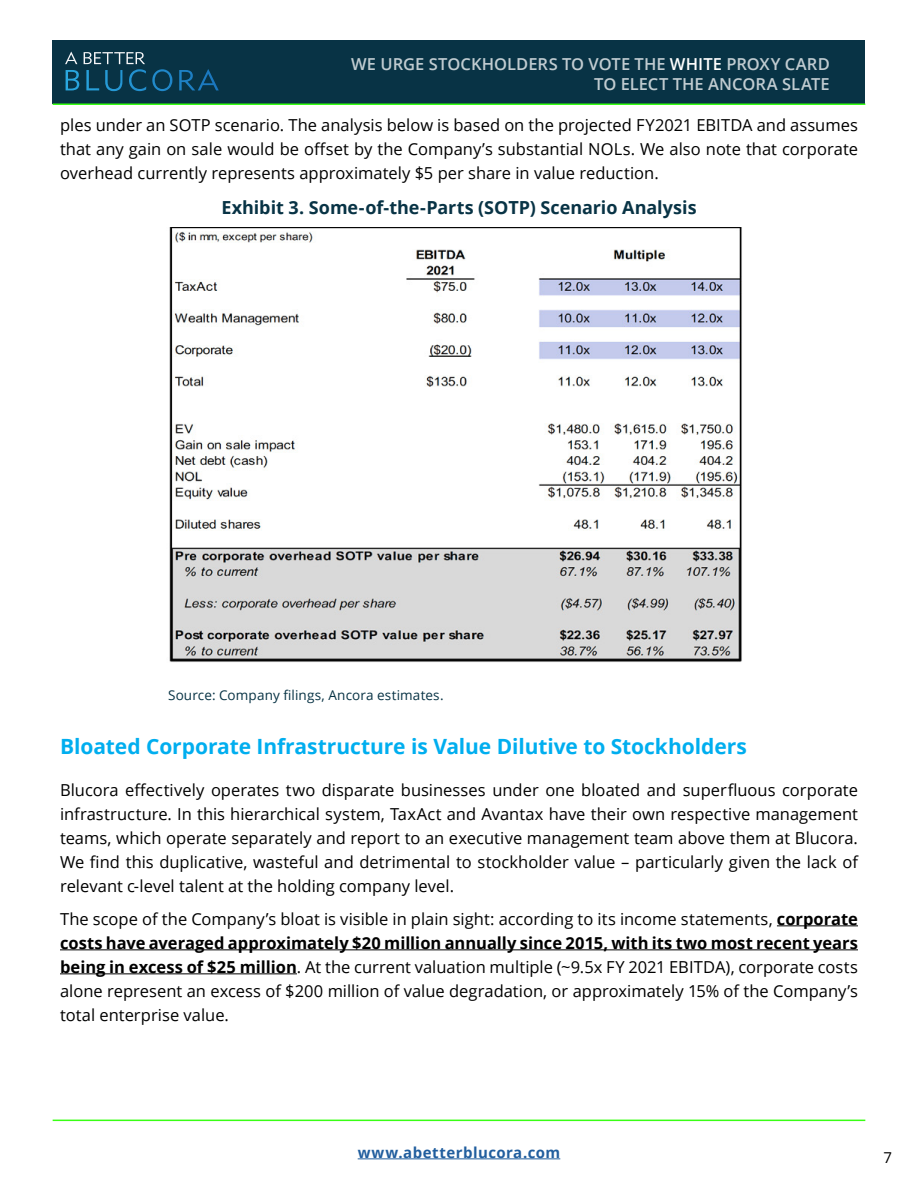
<style>
.page{position:relative;width:918px;height:1188px;background:#fff}
.page>*{position:absolute;margin:0;border:0;box-sizing:border-box;transform-origin:0 0}
.t1{font:700 21px "Open Sans";letter-spacing:-.005em;color:#00aeef}
.t2{font:700 18px "Open Sans";letter-spacing:-.005em;color:#083345}
.t3{font:16.5px/24px "Open Sans";color:#000;text-align:justify}
.t4{font:600 16.5px/19.5px "Open Sans";letter-spacing:.005em;color:#c1ccd1;text-align:right}
.t5{font:700 15px "Open Sans";letter-spacing:.03em;color:#215e9e}
.t6{font:15px "Open Sans";color:#000}
.t7{font:13.5px "Open Sans";letter-spacing:.01em;color:#083345}
.s1{color:#fff}
.s2{font-weight:700}
</style>
<div class="page">
<div style="left:53px;top:40px;width:812px;height:64px;background:#083345"></div>
<svg style="left:152px;top:69px;width:20px;height:22px"></svg>
<svg style="left:179px;top:69px;width:40px;height:21px"></svg>
<svg style="left:65px;top:52px;width:81px;height:39px"></svg>
<hr style="left:53px;top:104px;width:812px;height:1px;background:#39ff14">
<hr style="left:358px;top:1158px;width:202px;height:1px;background:#215e9e">
<hr style="left:53px;top:1120px;width:812px;height:1px;background:#39ff14">
<hr style="left:777px;top:925px;width:81px;height:1px;background:#000">
<hr style="left:60px;top:949px;width:798px;height:1px;background:#000">
<hr style="left:60px;top:973px;width:237px;height:1px;background:#000">
<img style="left:169px;top:227px;width:573px;height:435px">
<p class="t4" style="left:351px;top:54px;width:480px">WE URGE STOCKHOLDERS TO VOTE THE <span class="s1">WHITE</span> PROXY CARD<br>TO ELECT THE ANCORA SLATE</p>
<p class="t3" style="left:60px;top:113px;width:800px">ples under an SOTP scenario. The analysis below is based on the projected FY2021 EBITDA and assumes that any gain on sale would be offset by the Company’s substantial NOLs. We also note that corporate overhead currently represents approximately $5 per share in value reduction.</p>
<p class="t2" style="left:221px;top:195px;width:477px">Exhibit 3. Some-of-the-Parts (SOTP) Scenario Analysis</p>
<p class="t7" style="left:168px;top:686px;width:277px">Source: Company filings, Ancora estimates.</p>
<p class="t1" style="left:60px;top:731px;width:688px">Bloated Corporate Infrastructure is Value Dilutive to Stockholders</p>
<p class="t3" style="left:60px;top:777px;width:800px">Blucora effectively operates two disparate businesses under one bloated and superfluous corporate infrastructure. In this hierarchical system, TaxAct and Avantax have their own respective management teams, which operate separately and report to an executive management team above them at Blucora.<br>We find this duplicative, wasteful and detrimental to stockholder value – particularly given the lack of relevant c-level talent at the holding company level.</p>
<p class="t3" style="left:60px;top:906px;width:800px">The scope of the Company’s bloat is visible in plain sight: according to its income statements, <span class="s2">corporate costs have averaged approximately $20 million annually since 2015, with its two most recent years being in excess of $25 million</span>. At the current valuation multiple (~9.5x FY 2021 EBITDA), corporate costs alone represent an excess of $200 million of value degradation, or approximately 15% of the Company’s total enterprise value.</p>
<p class="t5" style="left:358px;top:1142px;width:204px">www.abetterblucora.com</p>
<p class="t6" style="left:884px;top:1147px;width:10px">7</p>
</div>
